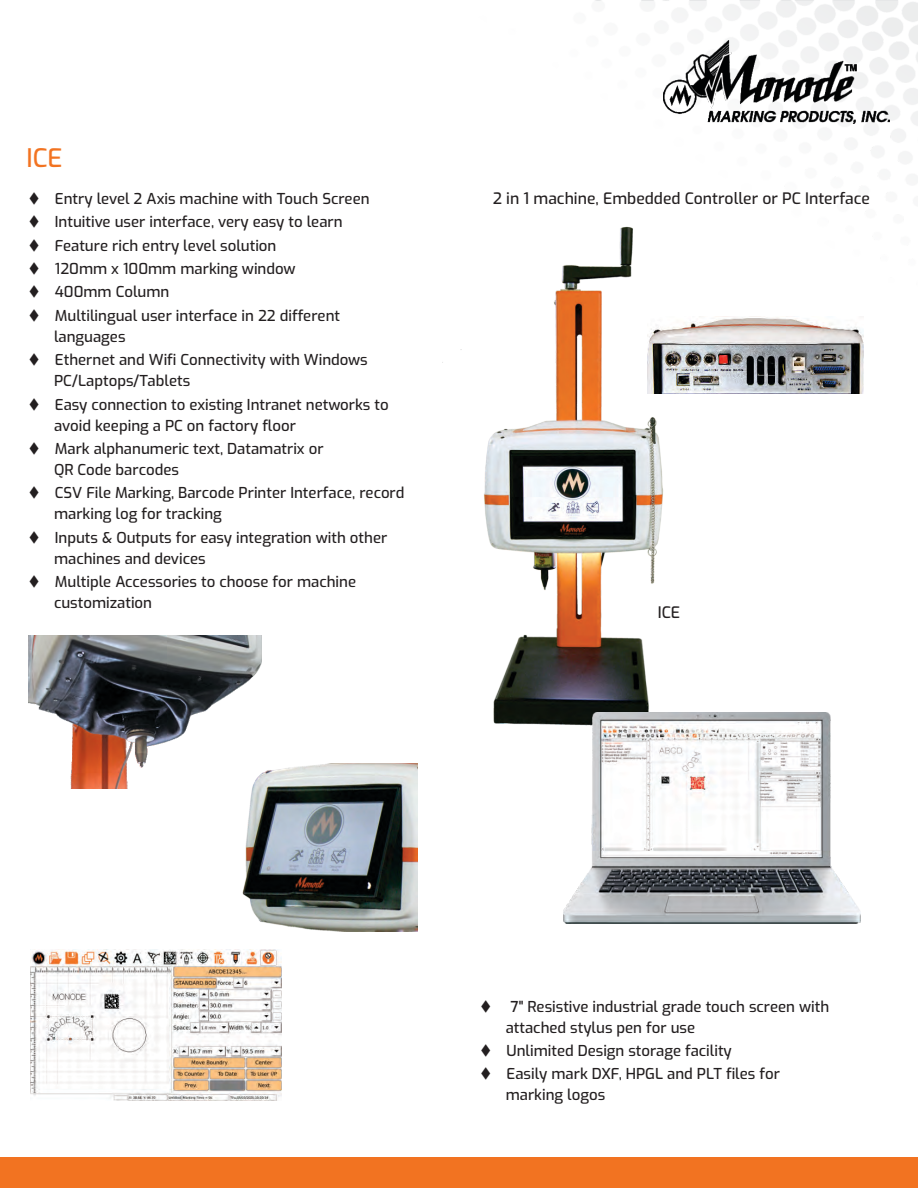
<style>
.page{position:relative;width:918px;height:1188px;background:#fff}
.page>*{position:absolute;margin:0;border:0;box-sizing:border-box;transform-origin:0 0}
.t1{font:500 25.5px "Exo";color:#f27321}
.t2{font:500 15.9px "Exo";color:#231f20}
.t3{font:500 15.75px "Exo";color:#231f20}
.t4{font:500 15px/21px "Exo";color:#231f20}
</style>
<div class="page">
<div style="left:0;top:1158px;width:918px;height:30px;background:#f27321"></div>
<img style="left:663px;top:40px;width:227px;height:83px">
<img style="left:29px;top:635px;width:233px;height:154px">
<img style="left:236px;top:764px;width:182px;height:167px">
<img style="left:31px;top:950px;width:250px;height:150px">
<img style="left:669px;top:317px;width:195px;height:77px">
<img style="left:484px;top:226px;width:185px;height:499px">
<img style="left:564px;top:712px;width:297px;height:212px">
<h1 class="t1" style="left:27px;top:142px;width:37px">ICE</h1>
<p class="t4" style="left:28px;top:188px;width:343px">▼ Entry level 2 Axis machine with Touch Screen</p>
<p class="t4" style="left:28px;top:212px;width:316px">▼ Intuitive user interface, very easy to learn</p>
<p class="t4" style="left:28px;top:235px;width:249px">▼ Feature rich entry level solution</p>
<p class="t4" style="left:28px;top:258px;width:269px">▼ 120mm x 100mm marking window</p>
<p class="t4" style="left:28px;top:282px;width:142px">▼ 400mm Column</p>
<p class="t4" style="left:54px;top:305px;width:288px;text-indent:-26px">▼ Multilingual user interface in 22 different languages</p>
<p class="t4" style="left:54px;top:350px;width:315px;text-indent:-26px">▼ Ethernet and Wifi Connectivity with Windows<br>PC/Laptops/Tablets</p>
<p class="t4" style="left:54px;top:394px;width:336px;text-indent:-26px">▼ Easy connection to existing Intranet networks to avoid keeping a PC on factory floor</p>
<p class="t4" style="left:54px;top:438px;width:271px;text-indent:-26px">▼ Mark alphanumeric text, Datamatrix or<br>QR Code barcodes</p>
<p class="t4" style="left:54px;top:483px;width:352px;text-indent:-26px">▼ CSV File Marking, Barcode Printer Interface, record marking log for tracking</p>
<p class="t4" style="left:54px;top:527px;width:335px;text-indent:-26px">▼ Inputs &amp; Outputs for easy integration with other machines and devices</p>
<p class="t4" style="left:54px;top:572px;width:304px;text-indent:-26px">▼ Multiple Accessories to choose for machine customization</p>
<p class="t3" style="left:493px;top:188px;width:379px">2 in 1 machine, Embedded Controller or PC Interface</p>
<p class="t2" style="left:658px;top:602px;width:24px">ICE</p>
<p class="t4" style="left:506px;top:996px;width:325px;text-indent:-26px">▼ 7" Resistive industrial grade touch screen with attached stylus pen for use</p>
<p class="t4" style="left:480px;top:1040px;width:253px">▼ Unlimited Design storage facility</p>
<p class="t4" style="left:506px;top:1064px;width:276px;text-indent:-26px">▼ Easily mark DXF, HPGL and PLT files for marking logos</p>
</div>
